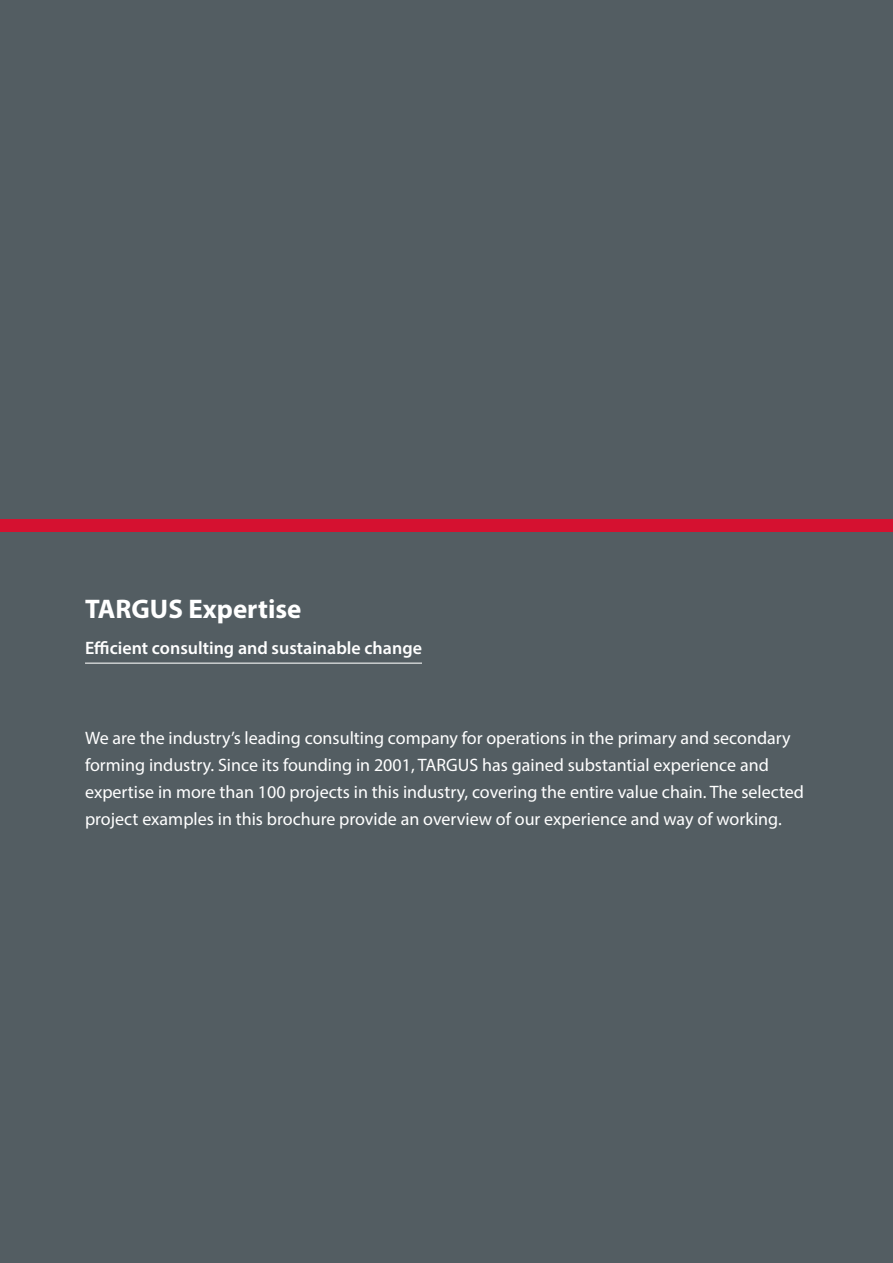
<style>
.page{position:relative;width:893px;height:1263px;background:#535d62}
.page>*{position:absolute;margin:0;border:0;box-sizing:border-box;transform-origin:0 0}
.t1{font:700 27px "Myriad Pro";color:#fff}
.t2{font:18px/27px "Myriad Pro";color:#fff}
.t3{font:600 18px "Myriad Pro";color:#fff}
</style>
<div class="page">
<div style="left:0;top:519px;width:893px;height:12px;background:#d51130"></div>
<hr style="left:85px;top:663px;width:337px;height:1px;background:#fff">
<h1 class="t1" style="left:85px;top:591px;width:218px">TARGUS Expertise</h1>
<p class="t3" style="left:85px;top:637px;width:338px">Efficient consulting and sustainable change</p>
<p class="t2" style="left:85px;top:724px;width:720px">We are the industry’s leading consulting company for operations in the primary and secondary forming industry. Since its founding in 2001, TARGUS has gained substantial experience and expertise in more than 100 projects in this industry, covering the entire value chain. The selected project examples in this brochure provide an overview of our experience and way of working.</p>
</div>
